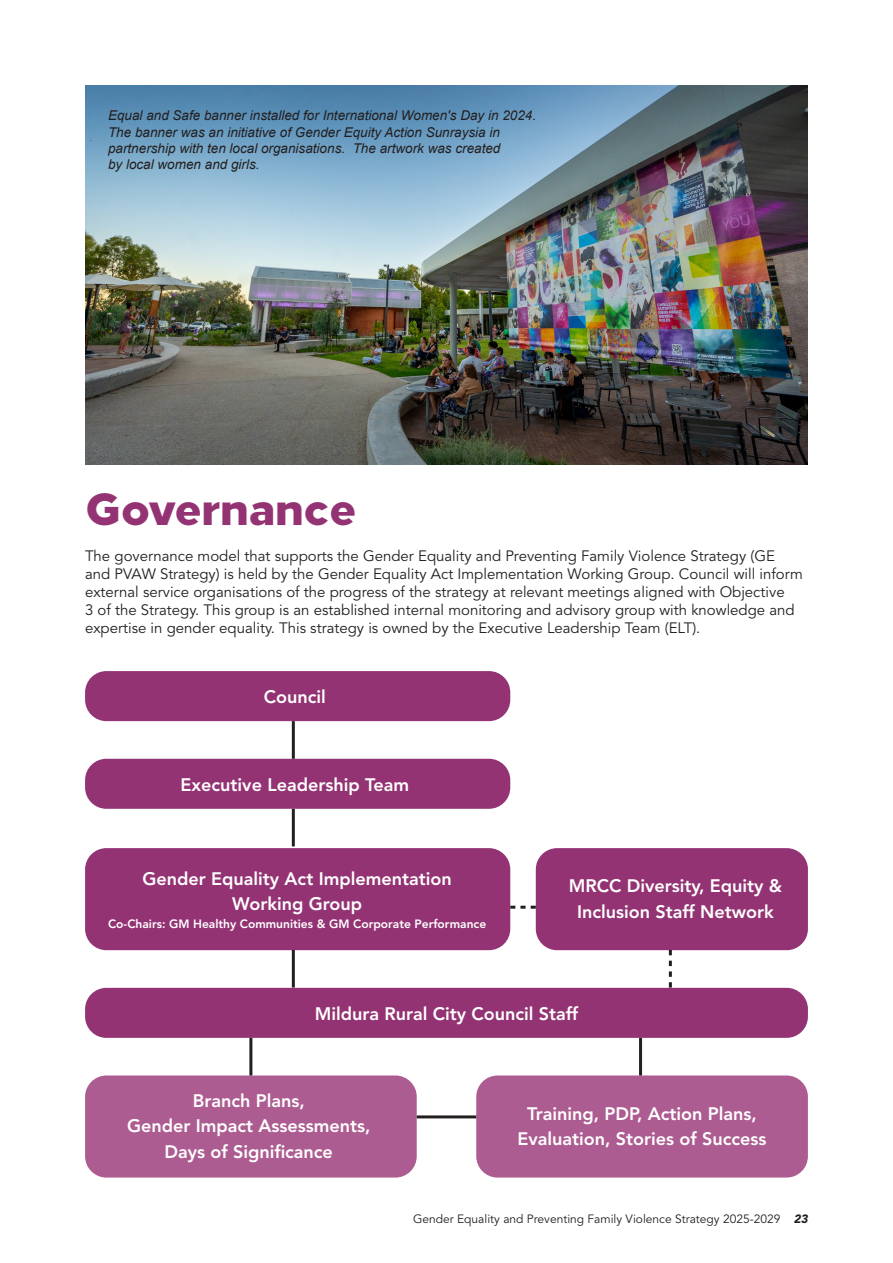
<style>
.page{position:relative;width:893px;height:1263px;background:#fff}
.page>*{position:absolute;margin:0;border:0;box-sizing:border-box;transform-origin:0 0}
.Heading{font:800 45px "Loew";color:#943374}
.Sub_Heading{font:800 18px/25.5px "Avenir LT Std";color:#fff;text-align:center}
.Body_text{font:15px/18px "Avenir LT Std";color:#231f20}
.t1{font:italic 13.5px/16.2px "Arial";color:#231f20}
.t2{font:12px "Avenir LT Std";color:#231f20}
.Sub_Heading-2{font:800 12px "Avenir LT Std";color:#fff}
.s1{font-weight:900;font-style:italic}
</style>
<div class="page">
<div style="left:85px;top:671px;width:425px;height:50px;background:#943374;border-radius:21px"></div>
<div style="left:85px;top:759px;width:425px;height:50px;background:#943374;border-radius:21px"></div>
<div style="left:85px;top:848px;width:425px;height:102px;background:#943374;border-radius:21px"></div>
<div style="left:85px;top:988px;width:723px;height:50px;background:#943374;border-radius:21px"></div>
<div style="left:536px;top:848px;width:272px;height:102px;background:#943374;border-radius:21px"></div>
<div style="left:85px;top:1075px;width:332px;height:102px;background:#ad5c91;border-radius:21px"></div>
<div style="left:476px;top:1075px;width:332px;height:102px;background:#ad5c91;border-radius:21px"></div>
<hr style="left:292px;top:721px;width:3px;height:38px;background:#231f20">
<hr style="left:292px;top:809px;width:3px;height:37px;background:#231f20">
<hr style="left:292px;top:950px;width:3px;height:37px;background:#231f20">
<svg style="left:669px;top:950px;width:3px;height:37px"></svg>
<hr style="left:249px;top:1038px;width:3px;height:37px;background:#231f20">
<hr style="left:639px;top:1038px;width:3px;height:37px;background:#231f20">
<svg style="left:510px;top:906px;width:26px;height:3px"></svg>
<hr style="left:417px;top:1115px;width:59px;height:3px;background:#231f20">
<img style="left:85px;top:85px;width:723px;height:380px">
<p class="t1" style="left:108px;top:108px;width:430px">Equal and Safe banner installed for International Women's Day in 2024.<br>The banner was an initiative of Gender Equity Action Sunraysia in partnership with ten local organisations. The artwork was created<br>by local women and girls.</p>
<p class="Heading" style="left:85px;top:471px;width:273px">Governance</p>
<p class="Body_text" style="left:85px;top:548px;width:719px">The governance model that supports the Gender Equality and Preventing Family Violence Strategy (GE and PVAW Strategy) is held by the Gender Equality Act Implementation Working Group. Council will inform external service organisations of the progress of the strategy at relevant meetings aligned with Objective<br>3 of the Strategy. This group is an established internal monitoring and advisory group with knowledge and expertise in gender equality. This strategy is owned by the Executive Leadership Team (ELT).</p>
<p class="Sub_Heading" style="left:264px;top:684px;width:64px">Council</p>
<p class="Sub_Heading" style="left:181px;top:772px;width:230px">Executive Leadership Team</p>
<p class="Sub_Heading" style="left:143px;top:866px;width:311px">Gender Equality Act Implementation</p>
<p class="Sub_Heading" style="left:232px;top:891px;width:131px">Working Group</p>
<p class="Sub_Heading-2" style="left:108px;top:917px;width:380px">Co-Chairs: GM Healthy Communities &amp; GM Corporate Performance</p>
<p class="Sub_Heading" style="left:569px;top:873px;width:215px">MRCC Diversity, Equity &amp;<br>Inclusion Staff Network</p>
<p class="Sub_Heading" style="left:315px;top:1001px;width:265px">Mildura Rural City Council Staff</p>
<p class="Sub_Heading" style="left:127px;top:1088px;width:245px">Branch Plans,<br>Gender Impact Assessments,<br>Days of Significance</p>
<p class="Sub_Heading" style="left:527px;top:1101px;width:231px">Training, PDP, Action Plans,</p>
<p class="Sub_Heading" style="left:518px;top:1126px;width:250px">Evaluation, Stories of Success</p>
<p class="t2" style="left:413px;top:1212px;width:396px">Gender Equality and Preventing Family Violence Strategy 2025-2029 <span class="s1">23</span></p>
</div>
